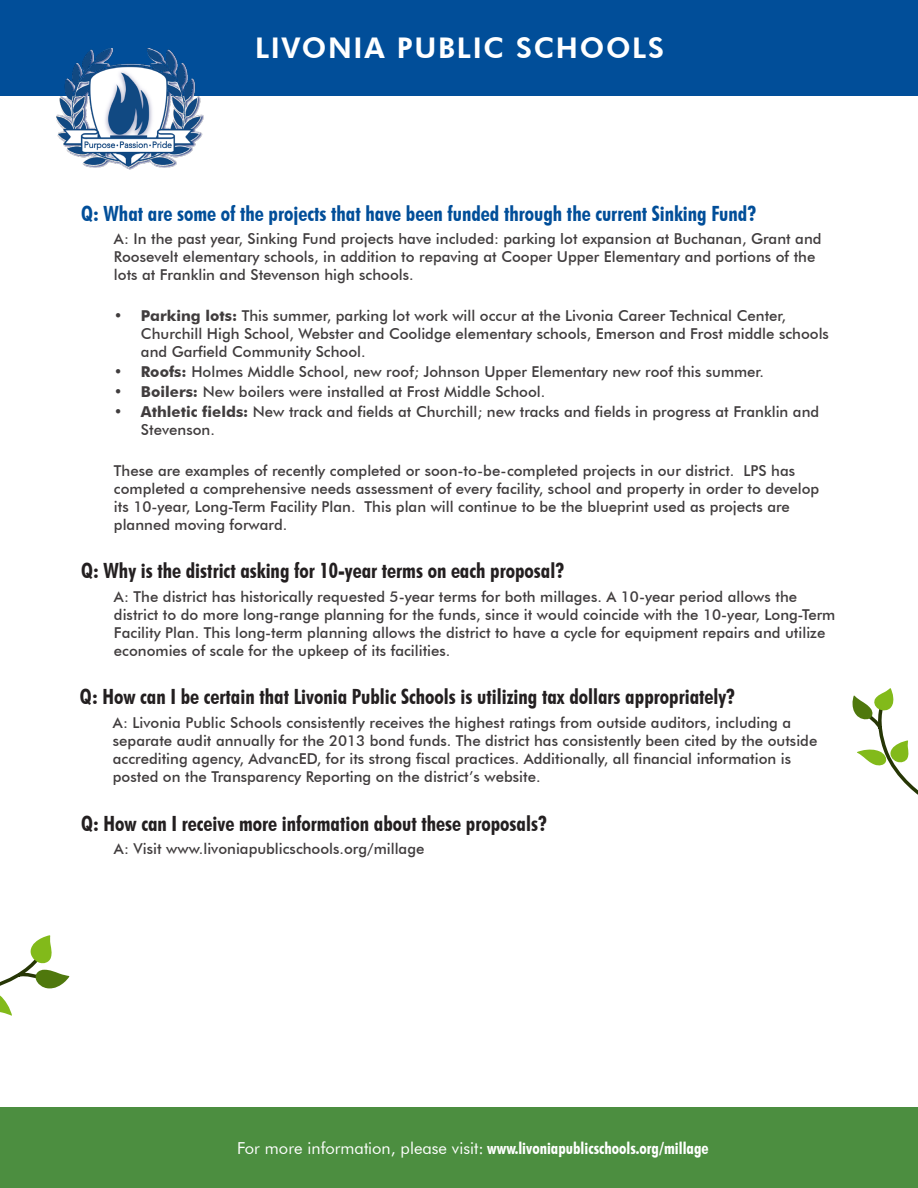
<style>
.page{position:relative;width:918px;height:1188px;background:#fff}
.page>*{position:absolute;margin:0;border:0;box-sizing:border-box;transform-origin:0 0}
.t1{font:800 28.5px "Futura BT";letter-spacing:.06em;color:#fff}
.t2{font:700 condensed 21px "Futura BT";color:#231f20}
.t3{font:700 condensed 21px "Futura BT";color:#014e99}
.t4{font:700 condensed 16.5px "Futura BT";color:#fff}
.t5{font:500 15px/18px "Futura BT";color:#231f20}
.s1{font-weight:700}
.s2{font-weight:400;font-stretch:normal}
</style>
<div class="page">
<svg style="left:852px;top:688px;width:66px;height:107px"></svg>
<div style="left:0;top:1107px;width:918px;height:81px;background:#4c8e40"></div>
<div style="left:0;top:0;width:918px;height:95px;background:#014e99"></div>
<img style="left:54px;top:48px;width:153px;height:122px">
<svg style="left:0;top:935px;width:69px;height:81px"></svg>
<h1 class="t1" style="left:255px;top:31px;width:410px">LIVONIA PUBLIC SCHOOLS</h1>
<p class="t3" style="left:81px;top:201px;width:677px">Q: What are some of the projects that have been funded through the current Sinking Fund?</p>
<p class="t5" style="left:114px;top:230px;width:709px">A: In the past year, Sinking Fund projects have included: parking lot expansion at Buchanan, Grant and<br>Roosevelt elementary schools, in addition to repaving at Cooper Upper Elementary and portions of the lots at Franklin and Stevenson high schools.</p>
<p class="t5" style="left:141px;top:306px;width:690px;text-indent:-27px"><span class="s1">• Parking lots:</span> This summer, parking lot work will occur at the Livonia Career Technical Center,<br>Churchill High School, Webster and Coolidge elementary schools, Emerson and Frost middle schools and Garfield Community School.</p>
<p class="t5" style="left:114px;top:362px;width:652px"><span class="s1">• Roofs:</span> Holmes Middle School, new roof; Johnson Upper Elementary new roof this summer.</p>
<p class="t5" style="left:114px;top:383px;width:433px"><span class="s1">• Boilers:</span> New boilers were installed at Frost Middle School.</p>
<p class="t5" style="left:141px;top:403px;width:680px;text-indent:-27px"><span class="s1">• Athletic fields:</span> New track and fields at Churchill; new tracks and fields in progress at Franklin and<br>Stevenson.</p>
<p class="t5" style="left:114px;top:461px;width:707px">These are examples of recently completed or soon-to-be-completed projects in our district. LPS has completed a comprehensive needs assessment of every facility, school and property in order to develop its 10-year, Long-Term Facility Plan. This plan will continue to be the blueprint used as projects are planned moving forward.</p>
<p class="t2" style="left:81px;top:558px;width:485px">Q: Why is the district asking for 10-year terms on each proposal?</p>
<p class="t5" style="left:114px;top:587px;width:723px">A: The district has historically requested 5-year terms for both millages. A 10-year period allows the district to do more long-range planning for the funds, since it would coincide with the 10-year, Long-Term Facility Plan. This long-term planning allows the district to have a cycle for equipment repairs and utilize economies of scale for the upkeep of its facilities.</p>
<p class="t2" style="left:80px;top:684px;width:657px">Q: How can I be certain that Livonia Public Schools is utilizing tax dollars appropriately?</p>
<p class="t5" style="left:113px;top:713px;width:706px">A: Livonia Public Schools consistently receives the highest ratings from outside auditors, including a separate audit annually for the 2013 bond funds. The district has consistently been cited by the outside accrediting agency, AdvancED, for its strong fiscal practices. Additionally, all financial information is posted on the Transparency Reporting on the district’s website.</p>
<p class="t2" style="left:81px;top:810px;width:468px">Q: How can I receive more information about these proposals?</p>
<p class="t5" style="left:114px;top:839px;width:312px">A: Visit www.livoniapublicschools.org/millage</p>
<p class="t4" style="left:237px;top:1138px;width:473px"><span class="s2">For more information, please visit:</span> www.livoniapublicschools.org/millage</p>
</div>
